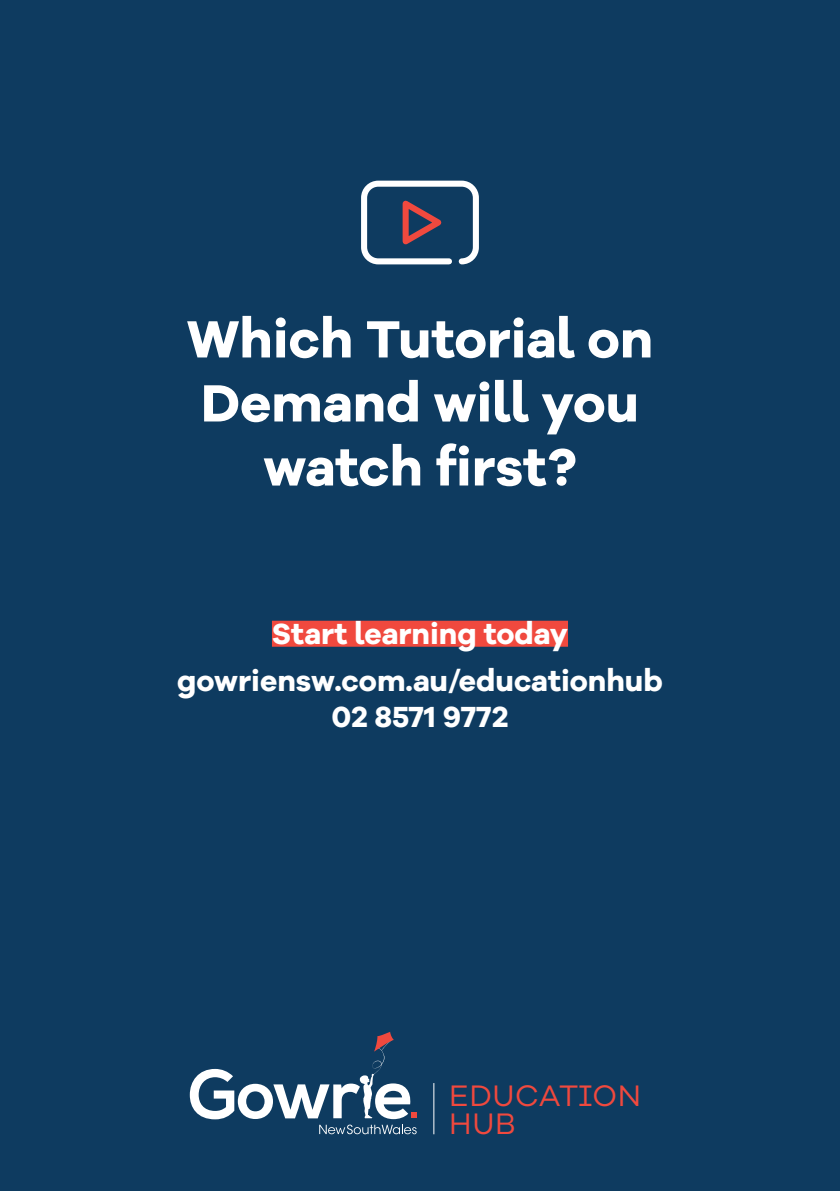
<style>
.page{position:relative;width:840px;height:1191px;background:#fff}
.page>*{position:absolute;margin:0;border:0;box-sizing:border-box;transform-origin:0 0}
.t1{font:700 54px/64px "Galano Grotesque Alt";color:#fff;text-align:center}
.t2{font:30.6px/28.8px "Galano Grotesque Alt";letter-spacing:.02em;color:#f0493e}
.t3{font:700 30px/47.4px "Galano Grotesque Alt";color:#fff;text-align:center}
</style>
<div class="page">
<div style="left:0;top:0;width:839px;height:1191px;background:#0e3b60"></div>
<svg style="left:190px;top:1032px;width:226px;height:102px"></svg>
<hr style="left:433px;top:1083px;width:1px;height:51px;background:#fff">
<div style="left:361px;top:181px;width:117px;height:83px;border:6px solid #fff;border-radius:14px"></div>
<svg style="left:402px;top:200px;width:40px;height:45px"></svg>
<div style="left:272px;top:620px;width:295px;height:26px;background:#f0493e"></div>
<h1 class="t1" style="left:187px;top:305px;width:467px">Which Tutorial on<br>Demand will you watch first?</h1>
<p class="t3" style="left:177px;top:609px;width:487px">Start learning today gowriensw.com.au/educationhub</p>
<p class="t3" style="left:331px;top:692px;width:178px">02 8571 9772</p>
<p class="t2" style="left:449px;top:1080px;width:193px">EDUCATION<br>HUB</p>
</div>
